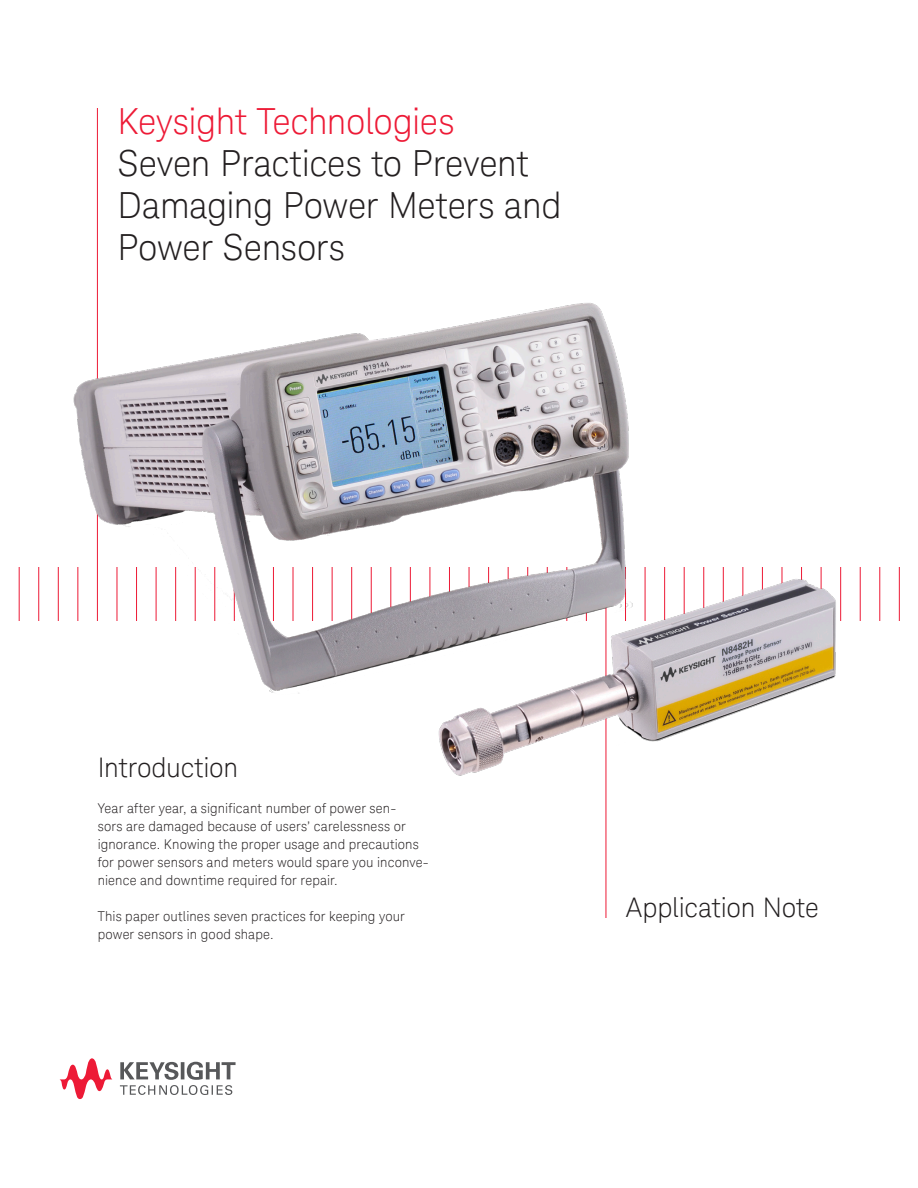
<style>
.page{position:relative;width:918px;height:1188px;background:#fff}
.page>*{position:absolute;margin:0;border:0;box-sizing:border-box;transform-origin:0 0}
.K_Title_-_Main__Blac{font:300 36px/42px "Keysight Sans";letter-spacing:-.01em;color:#231f20}
.K_Title_-_Main__Red{font:300 36px "Keysight Sans";letter-spacing:-.01em;color:#ed1a36}
.K_Title_-_Document_T{font:300 27px "Keysight Sans";letter-spacing:-.01em;color:#231f20}
.K_Title_-_Subhead{font:300 27px "Keysight Sans";letter-spacing:-.005em;color:#231f20}
.K_Body_Text{font:300 13.5px/18px "Keysight Sans";letter-spacing:.01em;color:#231f20}
</style>
<div class="page">
<hr style="left:19px;top:567px;width:1px;height:54px;background:#ed1a36">
<hr style="left:38px;top:567px;width:1px;height:54px;background:#ed1a36">
<hr style="left:58px;top:567px;width:1px;height:54px;background:#ed1a36">
<hr style="left:97px;top:108px;width:1px;height:513px;background:#ed1a36">
<hr style="left:606px;top:567px;width:1px;height:351px;background:#ed1a36">
<hr style="left:664px;top:567px;width:1px;height:54px;background:#ed1a36">
<hr style="left:684px;top:567px;width:1px;height:54px;background:#ed1a36">
<hr style="left:703px;top:567px;width:1px;height:54px;background:#ed1a36">
<hr style="left:723px;top:567px;width:1px;height:54px;background:#ed1a36">
<hr style="left:742px;top:567px;width:1px;height:54px;background:#ed1a36">
<hr style="left:762px;top:567px;width:1px;height:54px;background:#ed1a36">
<hr style="left:782px;top:567px;width:1px;height:54px;background:#ed1a36">
<hr style="left:801px;top:567px;width:1px;height:54px;background:#ed1a36">
<hr style="left:821px;top:567px;width:1px;height:54px;background:#ed1a36">
<hr style="left:840px;top:567px;width:1px;height:54px;background:#ed1a36">
<hr style="left:860px;top:567px;width:1px;height:54px;background:#ed1a36">
<hr style="left:879px;top:567px;width:1px;height:54px;background:#ed1a36">
<hr style="left:899px;top:567px;width:1px;height:54px;background:#ed1a36">
<img style="left:73px;top:298px;width:573px;height:396px">
<img style="left:435px;top:570px;width:407px;height:218px">
<svg style="left:120px;top:1062px;width:116px;height:33px"></svg>
<svg style="left:60px;top:1058px;width:53px;height:41px"></svg>
<p class="K_Title_-_Main__Red" style="left:117px;top:101px;width:339px">Keysight Technologies</p>
<p class="K_Title_-_Main__Blac" style="left:117px;top:143px;width:446px">Seven Practices to Prevent<br>Damaging Power Meters and<br>Power Sensors</p>
<p class="K_Title_-_Subhead" style="left:98px;top:751px;width:142px">Introduction</p>
<p class="K_Body_Text" style="left:98px;top:799px;width:333px">Year after year, a significant number of power sen-<br>sors are damaged because of users’ carelessness or ignorance. Knowing the proper usage and precautions for power sensors and meters would spare you inconve&shy;nience and downtime required for repair.</p>
<p class="K_Body_Text" style="left:98px;top:907px;width:309px">This paper outlines seven practices for keeping your power sensors in good shape.</p>
<p class="K_Title_-_Document_T" style="left:626px;top:892px;width:195px">Application Note</p>
</div>
